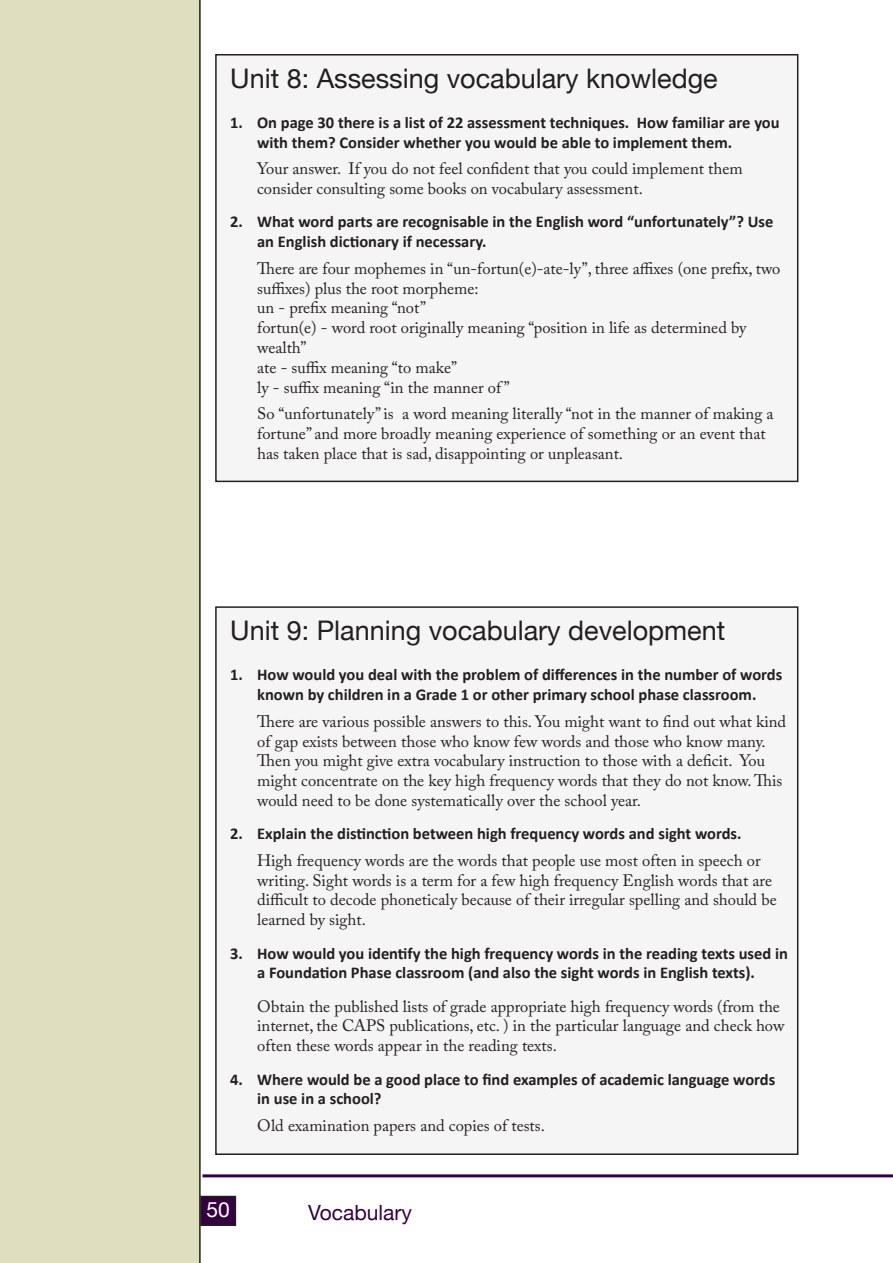
<style>
.page{position:relative;width:893px;height:1263px;background:#fff}
.page>*{position:absolute;margin:0;border:0;box-sizing:border-box;transform-origin:0 0}
.t1{font:27px "Helvetica Neue";color:#231f20}
.t2{font:21px "Helvetica Neue";color:#35003f}
.t3{font:21px "Helvetica Neue";color:#fff}
.Sidenote_Calibri_10{font:16.5px/19.8px "Adobe Caslon Pro";color:#231f20}
.t4{font:700 16.5px/19.8px "Calibri";color:#231f20}
</style>
<div class="page">
<hr style="left:202px;top:1174px;width:691px;height:3px;background:#35003f">
<div style="left:201px;top:1196px;width:34px;height:29px;background:#35003f"></div>
<div style="left:200px;top:1196px;width:36px;height:30px;border:2px solid #231f20"></div>
<div style="left:0;top:0;width:201px;height:1263px;background:#dfdfbf"></div>
<div style="left:216px;top:55px;width:582px;height:426px;background:#f5f5f5"></div>
<div style="left:215px;top:54px;width:583px;height:428px;border:2px solid #231f20"></div>
<div style="left:216px;top:607px;width:582px;height:547px;background:#f5f5f5"></div>
<div style="left:215px;top:606px;width:583px;height:549px;border:2px solid #231f20"></div>
<p class="t1" style="left:230px;top:62px;width:489px">Unit 8: Assessing vocabulary knowledge</p>
<p class="t4" style="left:257px;top:112px;width:524px;text-indent:-27px">1. On page 30 there is a list of 22 assessment techniques. How familiar are you with them? Consider whether you would be able to implement them.</p>
<p class="Sidenote_Calibri_10" style="left:257px;top:159px;width:487px">Your answer. If you do not feel confident that you could implement them consider consulting some books on vocabulary assessment.</p>
<p class="t4" style="left:257px;top:212px;width:518px;text-indent:-27px">2. What word parts are recognisable in the English word “unfortunately”? Use an English dictionary if necessary.</p>
<p class="Sidenote_Calibri_10" style="left:257px;top:258px;width:525px">There are four mophemes in “un-fortun(e)-ate-ly”, three affixes (one prefix, two suffixes) plus the root morpheme:<br>un - prefix meaning “not”</p>
<p class="Sidenote_Calibri_10" style="left:257px;top:318px;width:491px">fortun(e) - word root originally meaning “position in life as determined by wealth”</p>
<p class="Sidenote_Calibri_10" style="left:257px;top:357px;width:201px">ate - suffix meaning “to make”</p>
<p class="Sidenote_Calibri_10" style="left:257px;top:377px;width:254px">ly - suffix meaning “in the manner of ”</p>
<p class="Sidenote_Calibri_10" style="left:257px;top:404px;width:518px">So “unfortunately” is a word meaning literally “not in the manner of making a fortune” and more broadly meaning experience of something or an event that has taken place that is sad, disappointing or unpleasant.</p>
<p class="t1" style="left:230px;top:615px;width:497px">Unit 9: Planning vocabulary development</p>
<p class="t4" style="left:230px;top:665px;width:554px;text-align:center">1. How would you deal with the problem of differences in the number of words known by children in a Grade 1 or other primary school phase classroom.</p>
<p class="Sidenote_Calibri_10" style="left:257px;top:711px;width:531px">There are various possible answers to this. You might want to find out what kind of gap exists between those who know few words and those who know many.<br>Then you might give extra vocabulary instruction to those with a deficit. You might concentrate on the key high frequency words that they do not know. This would need to be done systematically over the school year.</p>
<p class="t4" style="left:230px;top:824px;width:513px">2. Explain the distinction between high frequency words and sight words.</p>
<p class="Sidenote_Calibri_10" style="left:257px;top:850px;width:521px">High frequency words are the words that people use most often in speech or writing. Sight words is a term for a few high frequency English words that are difficult to decode phoneticaly because of their irregular spelling and should be learned by sight.</p>
<p class="t4" style="left:230px;top:943px;width:559px;text-align:center">3. How would you identify the high frequency words in the reading texts used in a Foundation Phase classroom (and also the sight words in English texts).</p>
<p class="Sidenote_Calibri_10" style="left:257px;top:996px;width:529px">Obtain the published lists of grade appropriate high frequency words (from the internet, the CAPS publications, etc. ) in the particular language and check how often these words appear in the reading texts.</p>
<p class="t4" style="left:257px;top:1069px;width:520px;text-indent:-27px">4. Where would be a good place to find examples of academic language words in use in a school?</p>
<p class="Sidenote_Calibri_10" style="left:257px;top:1115px;width:289px">Old examination papers and copies of tests.</p>
<p class="t3" style="left:206px;top:1197px;width:25px">50</p>
<p class="t2" style="left:308px;top:1199px;width:105px">Vocabulary</p>
</div>
